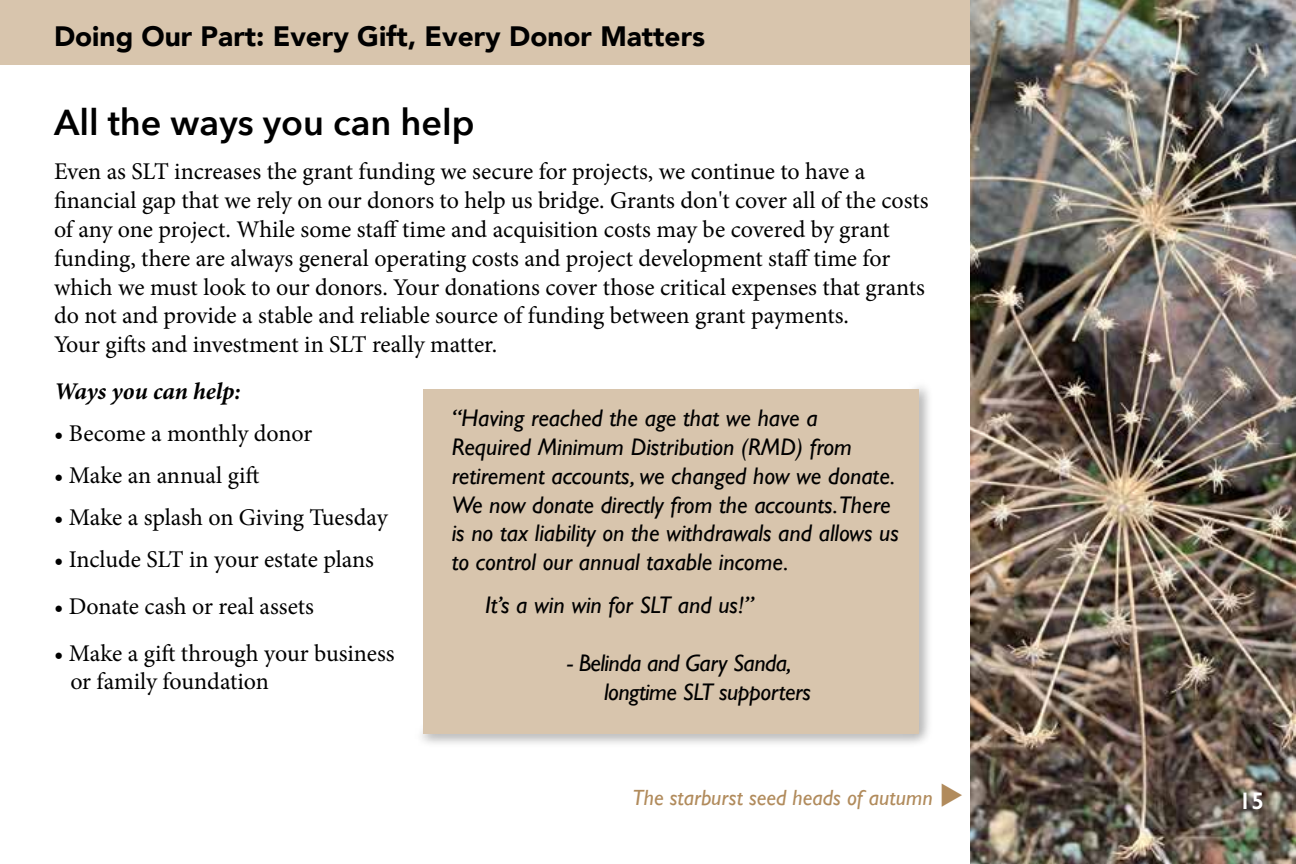
<style>
.page{position:relative;width:1296px;height:864px;background:#fff}
.page>*{position:absolute;margin:0;border:0;box-sizing:border-box;transform-origin:0 0}
.t1{font:600 36px "Avenir Next";color:#000}
.t2{font:900 28px "Avenir";color:#000}
.t3{font:700 28px "Gill Sans";color:#fff}
.t4{font:24px/28.8px "Minion Pro";letter-spacing:-.005em;color:#000}
.t5{font:italic 24px/28.8px "Gill Sans";color:#000}
.t6{font:italic 24px/28.8px "Gill Sans";letter-spacing:-.02em;color:#000}
.t7{font:italic 700 24px "Minion Pro";letter-spacing:-.005em;color:#000}
.t8{font:600 24px "Gill Sans";color:#fff}
.t9{font:italic 22px "Gill Sans";color:#b18b5c}
</style>
<div class="page">
<div style="left:0;top:0;width:1065px;height:65px;background:#d8c5ad"></div>
<img style="left:971px;top:0;width:325px;height:864px">
<div style="left:414px;top:379px;width:522px;height:372px;background:#000;opacity:.6"></div>
<div style="left:423px;top:389px;width:496px;height:345px;background:#d8c5ad"></div>
<p class="t2" style="left:54px;top:12px;width:653px">Doing Our Part: Every Gift, Every Donor Matters</p>
<h1 class="t1" style="left:54px;top:91px;width:422px">All the ways you can help</h1>
<p class="t4" style="left:54px;top:157px;width:876px">Even as SLT increases the grant funding we secure for projects, we continue to have a financial gap that we rely on our donors to help us bridge. Grants don't cover all of the costs of any one project. While some staff time and acquisition costs may be covered by grant funding, there are always general operating costs and project development staff time for which we must look to our donors. Your donations cover those critical expenses that grants do not and provide a stable and reliable source of funding between grant payments.<br>Your gifts and investment in SLT really matter.</p>
<p class="t7" style="left:54px;top:374px;width:188px">Ways you can help:</p>
<p class="t4" style="left:54px;top:419px;width:260px">• Become a monthly donor</p>
<p class="t4" style="left:54px;top:461px;width:207px">• Make an annual gift</p>
<p class="t4" style="left:54px;top:503px;width:335px">• Make a splash on Giving Tuesday</p>
<p class="t4" style="left:54px;top:545px;width:321px">• Include SLT in your estate plans</p>
<p class="t4" style="left:54px;top:592px;width:262px">• Donate cash or real assets</p>
<p class="t4" style="left:70px;top:639px;width:326px;text-indent:-16px">• Make a gift through your business or family foundation</p>
<p class="t5" style="left:452px;top:404px;width:449px">“Having reached the age that we have a Required Minimum Distribution (RMD) from retirement accounts, we changed how we donate.<br>We now donate directly from the accounts.There is no tax liability on the withdrawals and allows us to control our annual taxable income.</p>
<p class="t5" style="left:485px;top:591px;width:270px">It’s a win win for SLT and us!”</p>
<p class="t6" style="left:604px;top:648px;width:208px;text-indent:-37px">- Belinda and Gary Sanda, longtime SLT supporters</p>
<p class="t9" style="left:633px;top:785px;width:333px">The starburst seed heads of autumn ◆</p>
<p class="t3" style="left:1220px;top:771px;width:35px">15</p>
<p class="t8" style="left:1239px;top:786px;width:27px">15</p>
</div>
